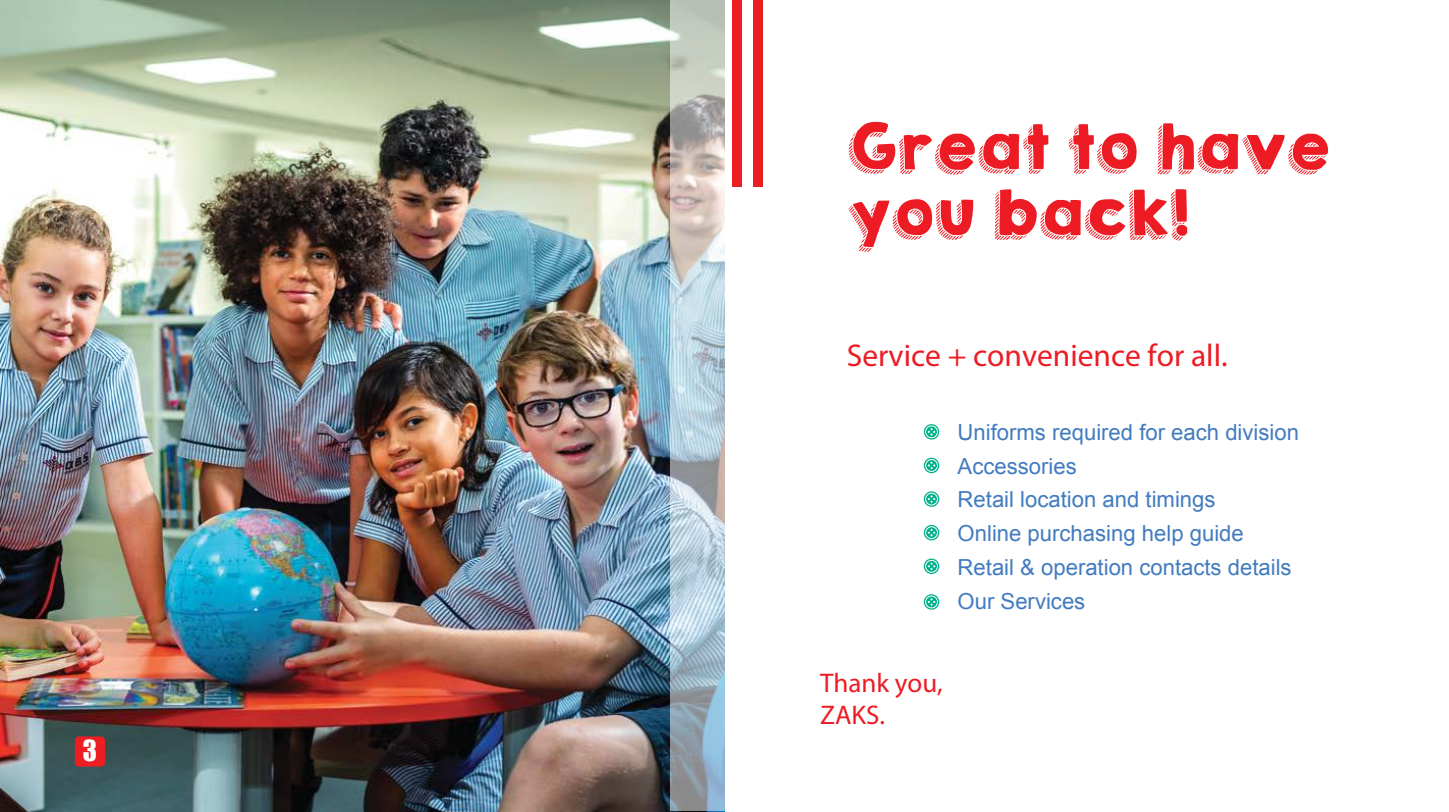
<style>
.page{position:relative;width:1449px;height:812px;background:#fff}
.page>*{position:absolute;margin:0;border:0;box-sizing:border-box;transform-origin:0 0}
.t1{font:55.05px/66px "KGHAPPY";color:#ed1c24}
.t2{font:31.5px "Myriad Pro";color:#ed1c24}
.t3{font:27px/32.4px "Myriad Pro";color:#ed1c24}
.t4{font:26.7px "Impact";color:#fff}
.t5{font:22.05px/33.9px "Arial";color:#427bbf}
</style>
<div class="page">
<img style="left:0;top:0;width:724px;height:812px">
<div style="left:732px;top:0;width:9px;height:186px;background:#ed1d24"></div>
<div style="left:754px;top:0;width:9px;height:186px;background:#ed1d24"></div>
<div style="left:75px;top:736px;width:30px;height:30px;background:#ed1d24;border-radius:4px"></div>
<svg style="left:670px;top:0;width:55px;height:810px"></svg>
<svg style="left:924px;top:424px;width:15px;height:15px"></svg>
<svg style="left:924px;top:457px;width:15px;height:16px"></svg>
<svg style="left:924px;top:491px;width:15px;height:16px"></svg>
<svg style="left:924px;top:525px;width:15px;height:15px"></svg>
<svg style="left:924px;top:558px;width:15px;height:16px"></svg>
<svg style="left:924px;top:594px;width:15px;height:15px"></svg>
<p class="t4" style="left:83px;top:730px;width:16px">3</p>
<h1 class="t1" style="left:847px;top:115px;width:485px">Great to have you back!</h1>
<h2 class="t2" style="left:847px;top:336px;width:382px">Service + convenience for all.</h2>
<p class="t5" style="left:958px;top:415px;width:343px">Uniforms required for each division<br>Accessories<br>Retail location and timings<br>Online purchasing help guide<br>Retail &amp; operation contacts details<br>Our Services</p>
<p class="t3" style="left:820px;top:666px;width:124px">Thank you,<br>ZAKS.</p>
</div>
